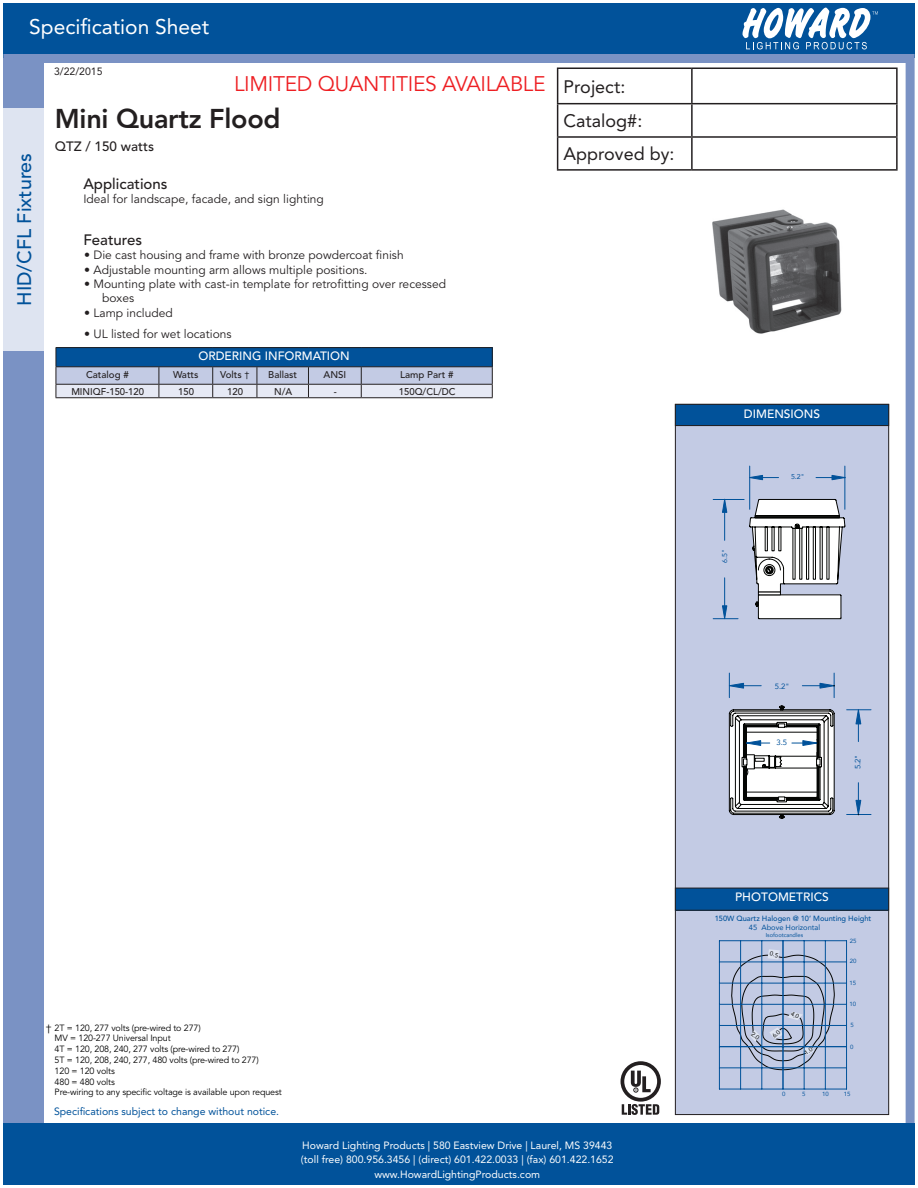
<style>
.page{position:relative;width:918px;height:1188px;background:#fff}
.page>*{position:absolute;margin:0;border:0;box-sizing:border-box;transform-origin:0 0}
.t1{font:800 27px "Avenir LT Std";letter-spacing:-.01em;color:#231f20}
.t2{font:21px "Avenir";letter-spacing:-.015em;color:#ee1f23}
.t3{font:21px "Avenir LT Std";color:#fff}
.t4{font:500 19.5px "Avenir LT Std";color:#01529a}
.t5{font:18px/33.8px "Avenir LT Std";color:#231f20}
.t6{font:500 15px "Avenir";color:#231f20}
.t7{font:500 13.5px "Avenir LT Std";color:#231f20}
.t8{font:12px/14.4px "Avenir";color:#231f20}
.t9{font:500 12px "Avenir";color:#fff}
.t10{font:10.5px/14.7px "Avenir LT Std";color:#fff;text-align:center}
.t11{font:10.5px "Avenir LT Std";color:#01529a}
.t12{font:10.5px "Avenir LT Std";color:#231f20}
.t13{font:10.5px "Avenir";color:#000}
.t14{font:500 9.75px "Avenir";color:#231f20}
.t15{font:9px/10.8px "Avenir";letter-spacing:-.015em;color:#000}
.t16{font:7.65px "Avenir";color:#01529a}
.t17{font:500 7.5px "Avenir";color:#01529a}
.t18{font:7.5px "Avenir";color:#01529a}
.t19{font:7.05px "Avenir";color:#01529a}
.t20{font:6px "Avenir";color:#01529a}
.t21{font:5.7px "Avenir";color:#01529a}
.s1{font-weight:400;font-size:9px;color:#000}
</style>
<div class="page">
<div style="left:3px;top:54px;width:41px;height:1069px;background:#7a92c4"></div>
<div style="left:3px;top:1123px;width:912px;height:62px;background:#01529a"></div>
<div style="left:3px;top:3px;width:912px;height:55px;background:#01529a"></div>
<div style="left:3px;top:54px;width:911px;height:9px;background:#7a92c4"></div>
<div style="left:3px;top:108px;width:41px;height:243px;background:#dee4f1"></div>
<svg style="left:743px;top:8px;width:135px;height:41px"></svg>
<div style="left:906px;top:54px;width:9px;height:1069px;background:#7a92c4"></div>
<hr style="left:557px;top:68px;width:135px;height:1px;background:#231f20">
<hr style="left:557px;top:69px;width:1px;height:34px;background:#231f20">
<hr style="left:692px;top:68px;width:206px;height:1px;background:#231f20">
<hr style="left:691px;top:69px;width:2px;height:34px;background:#231f20">
<hr style="left:896px;top:69px;width:2px;height:34px;background:#231f20">
<hr style="left:557px;top:103px;width:135px;height:1px;background:#231f20">
<hr style="left:557px;top:104px;width:1px;height:32px;background:#231f20">
<hr style="left:692px;top:103px;width:206px;height:1px;background:#231f20">
<hr style="left:691px;top:104px;width:2px;height:32px;background:#231f20">
<hr style="left:896px;top:104px;width:2px;height:32px;background:#231f20">
<hr style="left:557px;top:136px;width:135px;height:2px;background:#231f20">
<hr style="left:557px;top:138px;width:1px;height:31px;background:#231f20">
<hr style="left:692px;top:136px;width:206px;height:2px;background:#231f20">
<hr style="left:691px;top:138px;width:2px;height:31px;background:#231f20">
<hr style="left:896px;top:138px;width:2px;height:31px;background:#231f20">
<hr style="left:557px;top:169px;width:135px;height:2px;background:#231f20">
<hr style="left:692px;top:169px;width:206px;height:2px;background:#231f20">
<div style="left:675px;top:404px;width:214px;height:711px;background:#c3cbe4"></div>
<div style="left:675px;top:404px;width:214px;height:711px;border:1px solid #231f20"></div>
<div style="left:675px;top:888px;width:214px;height:22px;background:#01529a"></div>
<div style="left:675px;top:888px;width:214px;height:23px;border:1px solid #231f20"></div>
<div style="left:675px;top:404px;width:214px;height:22px;background:#01529a"></div>
<div style="left:675px;top:404px;width:214px;height:22px;border:1px solid #231f20"></div>
<svg style="left:621px;top:1061px;width:40px;height:54px"></svg>
<hr style="left:56px;top:347px;width:103px;height:1px;background:#231f20">
<hr style="left:159px;top:347px;width:54px;height:1px;background:#231f20">
<hr style="left:213px;top:347px;width:44px;height:1px;background:#231f20">
<hr style="left:257px;top:347px;width:51px;height:1px;background:#231f20">
<hr style="left:308px;top:347px;width:53px;height:1px;background:#231f20">
<hr style="left:361px;top:347px;width:132px;height:1px;background:#231f20">
<svg style="left:56px;top:348px;width:437px;height:49px;background:#7b9cc2"></svg>
<hr style="left:56px;top:397px;width:103px;height:1px;background:#231f20">
<hr style="left:159px;top:397px;width:54px;height:1px;background:#231f20">
<hr style="left:213px;top:397px;width:44px;height:1px;background:#231f20">
<hr style="left:257px;top:397px;width:51px;height:1px;background:#231f20">
<hr style="left:308px;top:397px;width:53px;height:1px;background:#231f20">
<hr style="left:361px;top:397px;width:132px;height:1px;background:#231f20">
<img style="left:712px;top:209px;width:130px;height:125px">
<svg style="left:749px;top:499px;width:96px;height:120px;background:#c8cacd"></svg>
<hr style="left:713px;top:499px;width:31px;height:1px;background:#01529a">
<svg style="left:713px;top:578px;width:25px;height:42px"></svg>
<svg style="left:722px;top:498px;width:5px;height:42px"></svg>
<hr style="left:749px;top:466px;width:1px;height:43px;background:#01529a">
<hr style="left:845px;top:466px;width:1px;height:43px;background:#01529a">
<svg style="left:749px;top:475px;width:30px;height:5px"></svg>
<svg style="left:816px;top:475px;width:30px;height:5px"></svg>
<svg style="left:728px;top:673px;width:33px;height:25px"></svg>
<svg style="left:802px;top:673px;width:33px;height:25px"></svg>
<svg style="left:729px;top:706px;width:142px;height:113px"></svg>
<hr style="left:719px;top:940px;width:128px;height:1px;background:#01529a">
<hr style="left:719px;top:962px;width:128px;height:1px;background:#01529a">
<hr style="left:719px;top:983px;width:128px;height:1px;background:#01529a">
<hr style="left:719px;top:1004px;width:128px;height:1px;background:#01529a">
<hr style="left:719px;top:1025px;width:128px;height:1px;background:#01529a">
<hr style="left:719px;top:1068px;width:128px;height:1px;background:#01529a">
<hr style="left:719px;top:1089px;width:128px;height:1px;background:#01529a">
<hr style="left:846px;top:941px;width:1px;height:148px;background:#01529a">
<hr style="left:825px;top:941px;width:1px;height:148px;background:#01529a">
<hr style="left:804px;top:941px;width:1px;height:148px;background:#01529a">
<hr style="left:762px;top:941px;width:1px;height:148px;background:#01529a">
<hr style="left:740px;top:941px;width:1px;height:148px;background:#01529a">
<hr style="left:719px;top:941px;width:1px;height:148px;background:#01529a">
<hr style="left:719px;top:1046px;width:128px;height:1px;background:#01529a">
<hr style="left:783px;top:941px;width:1px;height:148px;background:#01529a">
<svg style="left:731px;top:949px;width:104px;height:122px"></svg>
<h2 class="t3" style="left:29px;top:14px;width:182px">Specification Sheet</h2>
<p class="t12" style="left:54px;top:65px;width:50px">3/22/2015</p>
<h2 class="t2" style="left:234px;top:71px;width:313px">LIMITED QUANTITIES AVAILABLE</h2>
<h3 class="t4" style="left:13px;top:306px;width:154px;rotate:-90deg">HID/CFL Fixtures</h3>
<h1 class="t1" style="left:55px;top:103px;width:227px">Mini Quartz Flood</h1>
<p class="t7" style="left:55px;top:139px;width:101px">QTZ / 150 watts</p>
<p class="t6" style="left:83px;top:175px;width:86px">Applications</p>
<p class="t8" style="left:83px;top:192px;width:242px">Ideal for landscape, facade, and sign lighting</p>
<p class="t6" style="left:83px;top:231px;width:60px">Features</p>
<p class="t8" style="left:84px;top:248px;width:321px">• Die cast housing and frame with bronze powdercoat finish</p>
<p class="t8" style="left:84px;top:263px;width:285px">• Adjustable mounting arm allows multiple positions.</p>
<p class="t8" style="left:102px;top:277px;width:345px;text-indent:-18px">• Mounting plate with cast-in template for retrofitting over recessed boxes</p>
<p class="t8" style="left:84px;top:306px;width:90px">• Lamp included</p>
<p class="t8" style="left:84px;top:327px;width:149px">• UL listed for wet locations</p>
<p class="t9" style="left:198px;top:349px;width:153px">ORDERING INFORMATION</p>
<p class="t14" style="left:86px;top:368px;width:44px">Catalog #</p>
<p class="t14" style="left:173px;top:368px;width:27px">Watts</p>
<p class="t14" style="left:220px;top:368px;width:31px">Volts <span class="s1">†</span></p>
<p class="t14" style="left:268px;top:368px;width:30px">Ballast</p>
<p class="t14" style="left:324px;top:368px;width:24px">ANSI</p>
<p class="t14" style="left:400px;top:368px;width:55px">Lamp Part #</p>
<p class="t14" style="left:71px;top:386px;width:74px">MINIQF-150-120</p>
<p class="t14" style="left:178px;top:386px;width:17px">150</p>
<p class="t14" style="left:227px;top:386px;width:17px">120</p>
<p class="t14" style="left:274px;top:386px;width:20px">N/A</p>
<p class="t14" style="left:334px;top:386px;width:5px">-</p>
<p class="t14" style="left:399px;top:386px;width:58px">150Q/CL/DC</p>
<h3 class="t5" style="left:564px;top:70px;width:112px">Project:<br>Catalog#:<br>Approved by:</h3>
<p class="t9" style="left:744px;top:407px;width:78px">DIMENSIONS</p>
<p class="t19" style="left:791px;top:471px;width:15px">5.2"</p>
<p class="t19" style="left:719px;top:563px;width:15px;rotate:-90deg">6.5"</p>
<p class="t16" style="left:775px;top:680px;width:16px">5.2"</p>
<p class="t16" style="left:776px;top:736px;width:12px">3.5</p>
<p class="t16" style="left:852px;top:769px;width:16px;rotate:-90deg">5.2"</p>
<p class="t15" style="left:55px;top:1022px;width:229px">2T = 120, 277 volts (pre-wired to 277)<br>MV = 120-277 Universal Input<br>4T = 120, 208, 240, 277 volts (pre-wired to 277)<br>5T = 120, 208, 240, 277, 480 volts (pre-wired to 277)<br>120 = 120 volts<br>480 = 480 volts<br>Pre-wiring to any specific voltage is available upon request</p>
<p class="t13" style="left:46px;top:1022px;width:7px">†</p>
<p class="t11" style="left:54px;top:1105px;width:227px">Specifications subject to change without notice.</p>
<p class="t10" style="left:301px;top:1138px;width:314px">Howard Lighting Products | 580 Eastview Drive | Laurel, MS 39443 (toll free) 800.956.3456 | (direct) 601.422.0033 | (fax) 601.422.1652 www.HowardLightingProducts.com</p>
<p class="t9" style="left:735px;top:890px;width:95px">PHOTOMETRICS</p>
<p class="t17" style="left:715px;top:914px;width:158px">150W Quartz Halogen @ 10’ Mounting Height</p>
<p class="t18" style="left:749px;top:921px;width:73px">45 Above Horizontal</p>
<p class="t21" style="left:766px;top:930px;width:39px">Isofootcandles</p>
<p class="t20" style="left:850px;top:936px;width:8px">25</p>
<p class="t20" style="left:850px;top:956px;width:8px">20</p>
<p class="t20" style="left:849px;top:978px;width:8px">15</p>
<p class="t20" style="left:849px;top:999px;width:8px">10</p>
<p class="t20" style="left:851px;top:1021px;width:5px">5</p>
<p class="t20" style="left:850px;top:1042px;width:5px">0</p>
<p class="t20" style="left:782px;top:1089px;width:5px">0</p>
<p class="t20" style="left:802px;top:1089px;width:5px">5</p>
<p class="t20" style="left:822px;top:1089px;width:8px">10</p>
<p class="t20" style="left:844px;top:1089px;width:8px">15</p>
</div>
